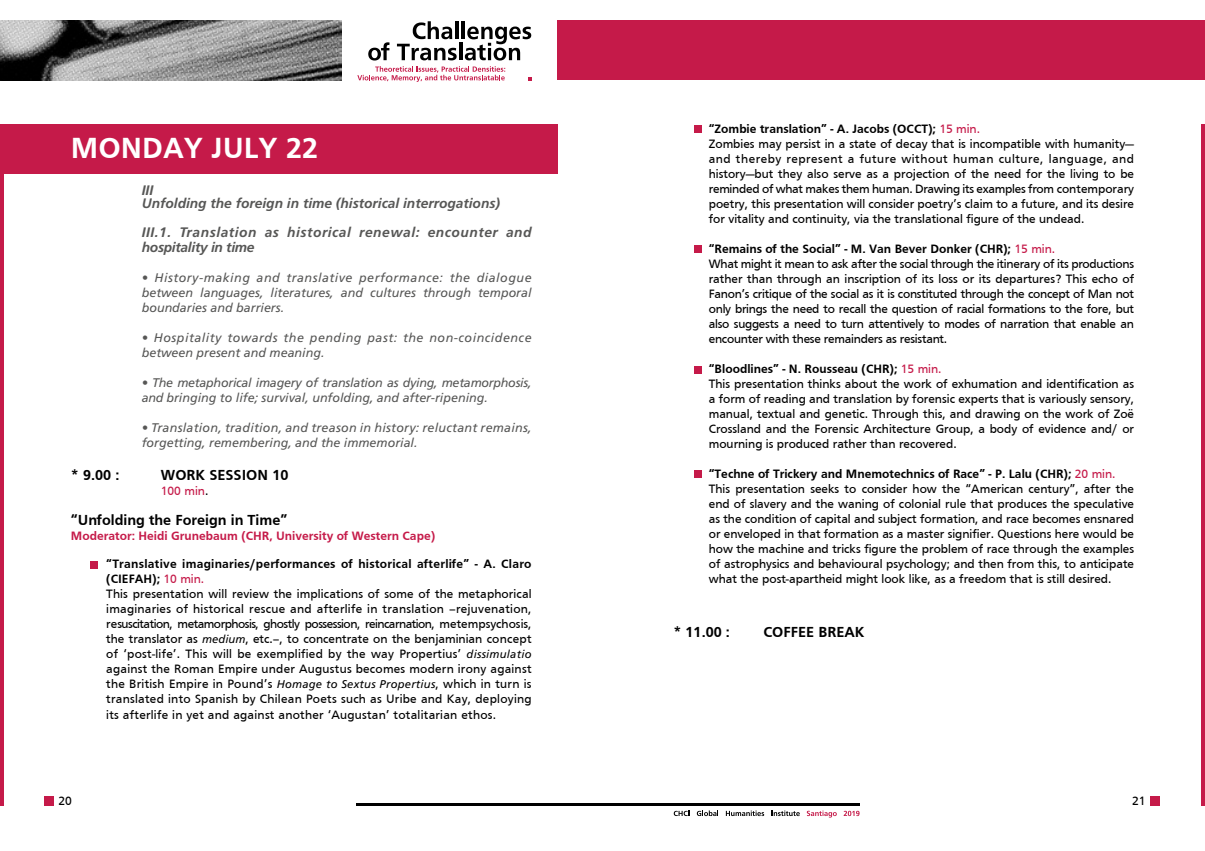
<style>
.page{position:relative;width:1205px;height:851px;background:#fff}
.page>*{position:absolute;margin:0;border:0;box-sizing:border-box;transform-origin:0 0}
.t1{font:700 30px "Frutiger";color:#fff}
.t2{font:700 15px "Frutiger";color:#000}
.t3{font:italic 700 13.75px/15px "Frutiger LT Std";letter-spacing:.04em;color:#575756}
.t4{font:italic 700 13.75px/13.8px "Frutiger LT Std";color:#575756}
.t5{font:12.5px/15px "Frutiger";color:#000}
.t6{font:12.5px/15px "Frutiger";letter-spacing:.02em;color:#000}
.t7{font:12.5px/15px "Frutiger";letter-spacing:-.02em;color:#000}
.t8{font:italic 12.5px/15px "Frutiger LT Std";color:#575756;text-align:justify}
.t9{font:italic 12.5px/15px "Frutiger LT Std";letter-spacing:-.02em;color:#575756}
.t10{font:italic 12.5px/15px "Frutiger LT Std";letter-spacing:.02em;color:#575756}
.t11{font:italic 12.5px/15px "Frutiger LT Std";letter-spacing:.04em;color:#575756}
.t12{font:700 12.5px "Frutiger";color:#c51a49}
.t13{font:12.5px "Frutiger";color:#c51a49}
.s1{color:#000}
.s2{font-weight:700}
.s3{color:#c51a49}
.s4{font-family:"Frutiger LT Std";font-style:italic;font-size:11.25px}
</style>
<div class="page">
<div style="left:1150px;top:796px;width:10px;height:9px;background:#c51a49"></div>
<div style="left:45px;top:796px;width:9px;height:9px;background:#c51a49"></div>
<hr style="left:1201px;top:124px;width:4px;height:681px;background:#c51a49">
<hr style="left:0;top:124px;width:4px;height:681px;background:#c51a49">
<hr style="left:455px;top:21px;width:3px;height:18px;background:#000">
<hr style="left:462px;top:21px;width:3px;height:18px;background:#000">
<svg style="left:368px;top:42px;width:21px;height:18px"></svg>
<svg style="left:397px;top:21px;width:60px;height:39px"></svg>
<hr style="left:459px;top:42px;width:3px;height:18px;background:#000">
<svg style="left:465px;top:27px;width:66px;height:33px"></svg>
<svg style="left:357px;top:66px;width:148px;height:16px"></svg>
<svg style="left:674px;top:810px;width:15px;height:5px"></svg>
<svg style="left:697px;top:810px;width:21px;height:6px"></svg>
<svg style="left:726px;top:810px;width:38px;height:6px"></svg>
<svg style="left:771px;top:810px;width:29px;height:6px"></svg>
<svg style="left:807px;top:810px;width:30px;height:7px"></svg>
<svg style="left:844px;top:810px;width:15px;height:6px"></svg>
<hr style="left:356px;top:803px;width:503px;height:2px;background:#000">
<div style="left:557px;top:20px;width:648px;height:60px;background:#c51a49"></div>
<img style="left:0;top:20px;width:341px;height:60px">
<div style="left:91px;top:561px;width:7px;height:7px;background:#c51a49"></div>
<div style="left:695px;top:125px;width:7px;height:7px;background:#c51a49"></div>
<div style="left:695px;top:245px;width:7px;height:7px;background:#c51a49"></div>
<div style="left:695px;top:366px;width:7px;height:7px;background:#c51a49"></div>
<div style="left:695px;top:470px;width:7px;height:7px;background:#c51a49"></div>
<div style="left:0;top:124px;width:557px;height:50px;background:#c51a49"></div>
<h1 class="t1" style="left:71px;top:131px;width:249px">MONDAY JULY 22</h1>
<p class="t4" style="left:142px;top:183px;width:360px">III<br>Unfolding the foreign in time (historical interrogations)</p>
<p class="t3" style="left:142px;top:225px;width:391px">III.1. Translation as historical renewal: encounter and hospitality in time</p>
<p class="t8" style="left:142px;top:270px;width:391px">• History-making and translative performance: the dialogue between languages, literatures, and cultures through temporal boundaries and barriers.</p>
<p class="t11" style="left:142px;top:330px;width:391px">• Hospitality towards the pending past: the non-coincidence between present and meaning.</p>
<p class="t9" style="left:142px;top:375px;width:391px">• The metaphorical imagery of translation as dying, metamorphosis, and bringing to life; survival, unfolding, and after-ripening.</p>
<p class="t10" style="left:142px;top:420px;width:391px">• Translation, tradition, and treason in history: reluctant remains, forgetting, remembering, and the immemorial.</p>
<p class="t2" style="left:71px;top:466px;width:50px">* 9.00 :</p>
<p class="t2" style="left:161px;top:466px;width:129px">WORK SESSION 10</p>
<p class="t13" style="left:161px;top:483px;width:49px">100 min<span class="s1">.</span></p>
<p class="t2" style="left:71px;top:511px;width:218px">“Unfolding the Foreign in Time”</p>
<p class="t12" style="left:71px;top:528px;width:366px">Moderator: Heidi Grunebaum (CHR, University of Western Cape)</p>
<p class="t6" style="left:106px;top:556px;width:427px"><span class="s2">“Translative imaginaries/performances of historical afterlife” - A. Claro (CIEFAH);</span> <span class="s3">10 min.<br></span>This presentation will review the implications of some of the metaphorical imaginaries of historical rescue and afterlife in translation –rejuvenation, resuscitation, metamorphosis, ghostly possession, reincarnation, metempsychosis, the translator as <span class="s4">medium</span>, etc.–, to concentrate on the benjaminian concept of ‘post-life’. This will be exemplified by the way Propertius’ <span class="s4">dissimulatio </span>against the Roman Empire under Augustus becomes modern irony against the British Empire in Pound’s <span class="s4">Homage to Sextus Propertius</span>, which in turn is translated into Spanish by Chilean Poets such as Uribe and Kay, deploying its afterlife in yet and against another ‘Augustan’ totalitarian ethos.</p>
<p class="t5" style="left:709px;top:121px;width:427px"><span class="s2">“Zombie translation” - A. Jacobs (OCCT);</span> <span class="s3">15 min.<br></span>Zombies may persist in a state of decay that is incompatible with humanity— and thereby represent a future without human culture, language, and history—but they also serve as a projection of the need for the living to be reminded of what makes them human. Drawing its examples from contemporary poetry, this presentation will consider poetry’s claim to a future, and its desire for vitality and continuity, via the translational figure of the undead.</p>
<p class="t7" style="left:709px;top:241px;width:427px"><span class="s2">“Remains of the Social” - M. Van Bever Donker (CHR);</span> <span class="s3">15 min.<br></span>What might it mean to ask after the social through the itinerary of its productions rather than through an inscription of its loss or its departures? This echo of Fanon’s critique of the social as it is constituted through the concept of Man not only brings the need to recall the question of racial formations to the fore, but also suggests a need to turn attentively to modes of narration that enable an encounter with these remainders as resistant.</p>
<p class="t5" style="left:709px;top:361px;width:427px"><span class="s2">“Bloodlines” - N. Rousseau (CHR);</span> <span class="s3">15 min.<br></span>This presentation thinks about the work of exhumation and identification as a form of reading and translation by forensic experts that is variously sensory, manual, textual and genetic. Through this, and drawing on the work of Zoë Crossland and the Forensic Architecture Group, a body of evidence and/ or mourning is produced rather than recovered.</p>
<p class="t5" style="left:709px;top:466px;width:427px"><span class="s2">“Techne of Trickery and Mnemotechnics of Race” - P. Lalu (CHR);</span> <span class="s3">20 min.<br></span>This presentation seeks to consider how the “American century”, after the end of slavery and the waning of colonial rule that produces the speculative as the condition of capital and subject formation, and race becomes ensnared or enveloped in that formation as a master signifier. Questions here would be how the machine and tricks figure the problem of race through the examples of astrophysics and behavioural psychology; and then from this, to anticipate what the post-apartheid might look like, as a freedom that is still desired.</p>
<p class="t2" style="left:673px;top:623px;width:58px">* 11.00 :</p>
<p class="t2" style="left:763px;top:623px;width:103px">COFFEE BREAK</p>
<p class="t5" style="left:58px;top:793px;width:15px">20</p>
<p class="t5" style="left:1132px;top:793px;width:15px">21</p>
</div>
